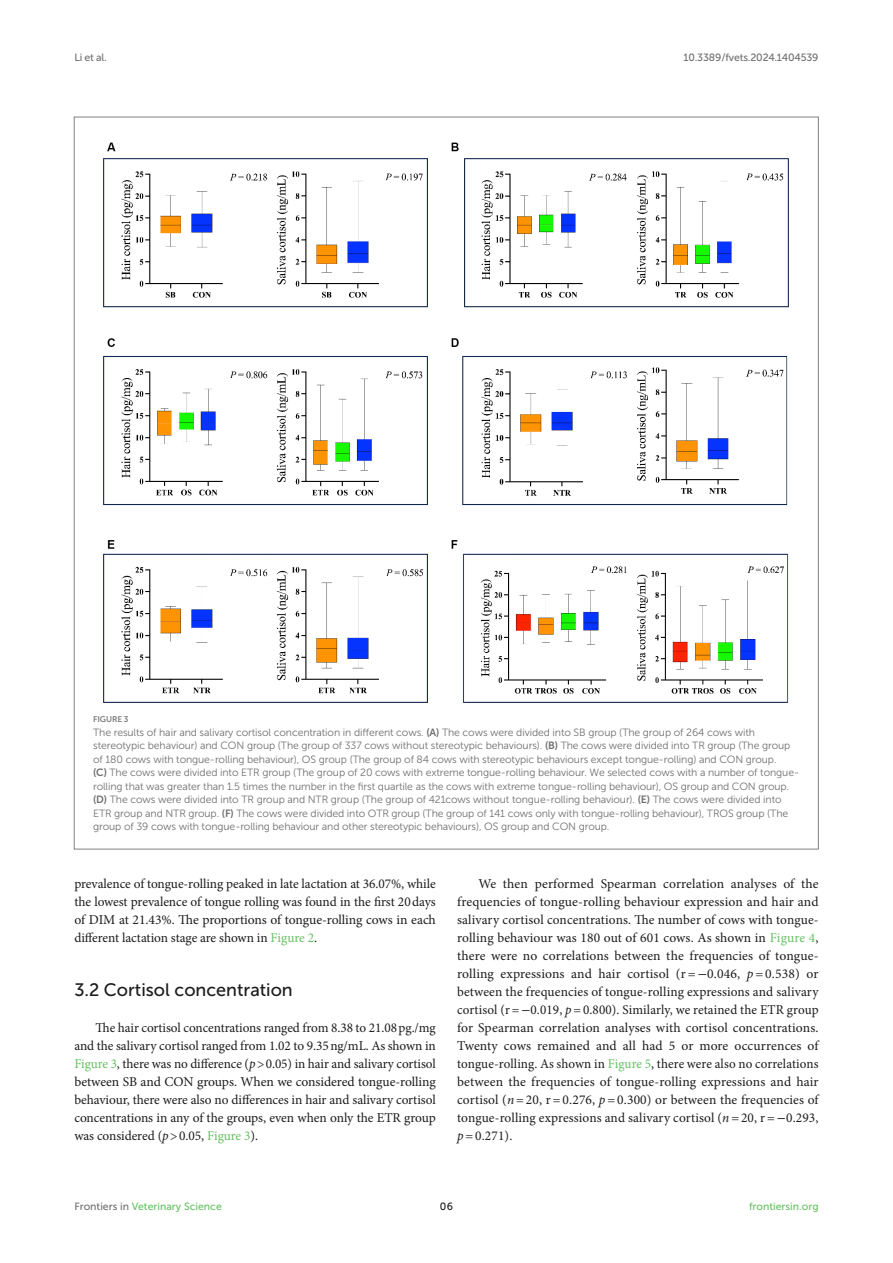
<style>
.page{position:relative;width:893px;height:1263px;background:#fff}
.page>*{position:absolute;margin:0;border:0;box-sizing:border-box;transform-origin:0 0}
.HEAD_2{font:18px "Museo Sans 500";color:#1b1c1b}
.TEXT{font:13.5px/18px "Minion Pro";letter-spacing:.01em;color:#1b1c1b;text-align:justify}
.TEXT_FLUSH{font:13.5px/18px "Minion Pro";letter-spacing:-.005em;color:#1b1c1b;text-align:justify}
.FIG_LEG{font:10.5px/13.5px "Museo Sans 300";letter-spacing:-.01em;color:#706f70}
.t1{font:10.5px "Museo Sans 500";color:#65c161}
.t2{font:10.5px "Museo Sans 500";letter-spacing:-.015em;color:#706f70}
.t3{font:10.5px "Museo Sans 500";color:#1b1c1b}
.FIG_HD{font:8.25px "Museo Sans 700";letter-spacing:-.01em;color:#7e7f7f}
.s1{font-family:"Museo Sans 700"}
.s2{color:#65c161}
.s3{font-style:italic}
.s4{font-family:"STIX General"}
.s5{color:#706f70}
</style>
<div class="page">
<img style="left:103px;top:142px;width:686px;height:561px">
<p class="t2" style="left:74px;top:51px;width:34px">Li et al.</p>
<p class="t2" style="left:683px;top:51px;width:136px">10.3389/fvets.2024.1404539</p>
<p class="FIG_HD" style="left:93px;top:715px;width:37px">FIGURE 3</p>
<p class="FIG_LEG" style="left:93px;top:725px;width:707px">The results of hair and salivary cortisol concentration in different cows. <span class="s1">(A)</span> The cows were divided into SB group (The group of 264 cows with stereotypic behaviour) and CON group (The group of 337 cows without stereotypic behaviours). <span class="s1">(B)</span> The cows were divided into TR group (The group of 180 cows with tongue-rolling behaviour), OS group (The group of 84 cows with stereotypic behaviours except tongue-rolling) and CON group.<br><span class="s1">(C)</span> The cows were divided into ETR group (The group of 20 cows with extreme tongue-rolling behaviour. We selected cows with a number of tongue&shy;rolling that was greater than 1.5 times the number in the first quartile as the cows with extreme tongue-rolling behaviour), OS group and CON group. <span class="s1">(D)</span> The cows were divided into TR group and NTR group (The group of 421cows without tongue-rolling behaviour). <span class="s1">(E)</span> The cows were divided into ETR group and NTR group. <span class="s1">(F)</span> The cows were divided into OTR group (The group of 141 cows only with tongue-rolling behaviour), TROS group (The group of 39 cows with tongue-rolling behaviour and other stereotypic behaviours), OS group and CON group.</p>
<p class="TEXT_FLUSH" style="left:74px;top:875px;width:363px">prevalence of tongue-rolling peaked in late lactation at 36.07%, while the lowest prevalence of tongue rolling was found in the first 20days of DIM at 21.43%. The proportions of tongue-rolling cows in each different lactation stage are shown in <span class="s2">Figure 2</span>.</p>
<p class="HEAD_2" style="left:74px;top:980px;width:220px">3.2 Cortisol concentration</p>
<p class="TEXT_FLUSH" style="left:74px;top:1019px;width:363px;text-indent:21px">The hair cortisol concentrations ranged from 8.38 to 21.08pg./mg and the salivary cortisol ranged from 1.02 to 9.35ng/mL. As shown in <span class="s2">Figure 3</span>, there was no difference (<span class="s3">p</span>&gt;0.05) in hair and salivary cortisol between SB and CON groups. When we considered tongue-rolling behaviour, there were also no differences in hair and salivary cortisol concentrations in any of the groups, even when only the ETR group was considered (<span class="s3">p</span>&gt;0.05, <span class="s2">Figure 3</span>).</p>
<p class="TEXT" style="left:457px;top:875px;width:363px;text-indent:21px">We then performed Spearman correlation analyses of the frequencies of tongue-rolling behaviour expression and hair and salivary cortisol concentrations. The number of cows with tongue&shy;rolling behaviour was 180 out of 601 cows. As shown in <span class="s2">Figure 4</span>, there were no correlations between the frequencies of tongue&shy;rolling expressions and hair cortisol (r=<span class="s4">−</span>0.046, <span class="s3">p</span>= 0.538) or between the frequencies of tongue-rolling expressions and salivary cortisol (r=<span class="s4">−</span>0.019, <span class="s3">p</span>= 0.800). Similarly, we retained the ETR group for Spearman correlation analyses with cortisol concentrations.<br>Twenty cows remained and all had 5 or more occurrences of tongue-rolling. As shown in <span class="s2">Figure 5</span>, there were also no correlations between the frequencies of tongue-rolling expressions and hair cortisol (<span class="s3">n</span>=20, r= 0.276, <span class="s3">p</span>=0.300) or between the frequencies of tongue-rolling expressions and salivary cortisol (<span class="s3">n</span>=20, r=<span class="s4">−</span>0.293, <span class="s3">p</span>= 0.271).</p>
<p class="t1" style="left:74px;top:1200px;width:149px"><span class="s5">Frontiers in</span> Veterinary Science</p>
<p class="t3" style="left:440px;top:1200px;width:15px">06</p>
<p class="t1" style="left:749px;top:1200px;width:71px">frontiersin.org</p>
</div>
